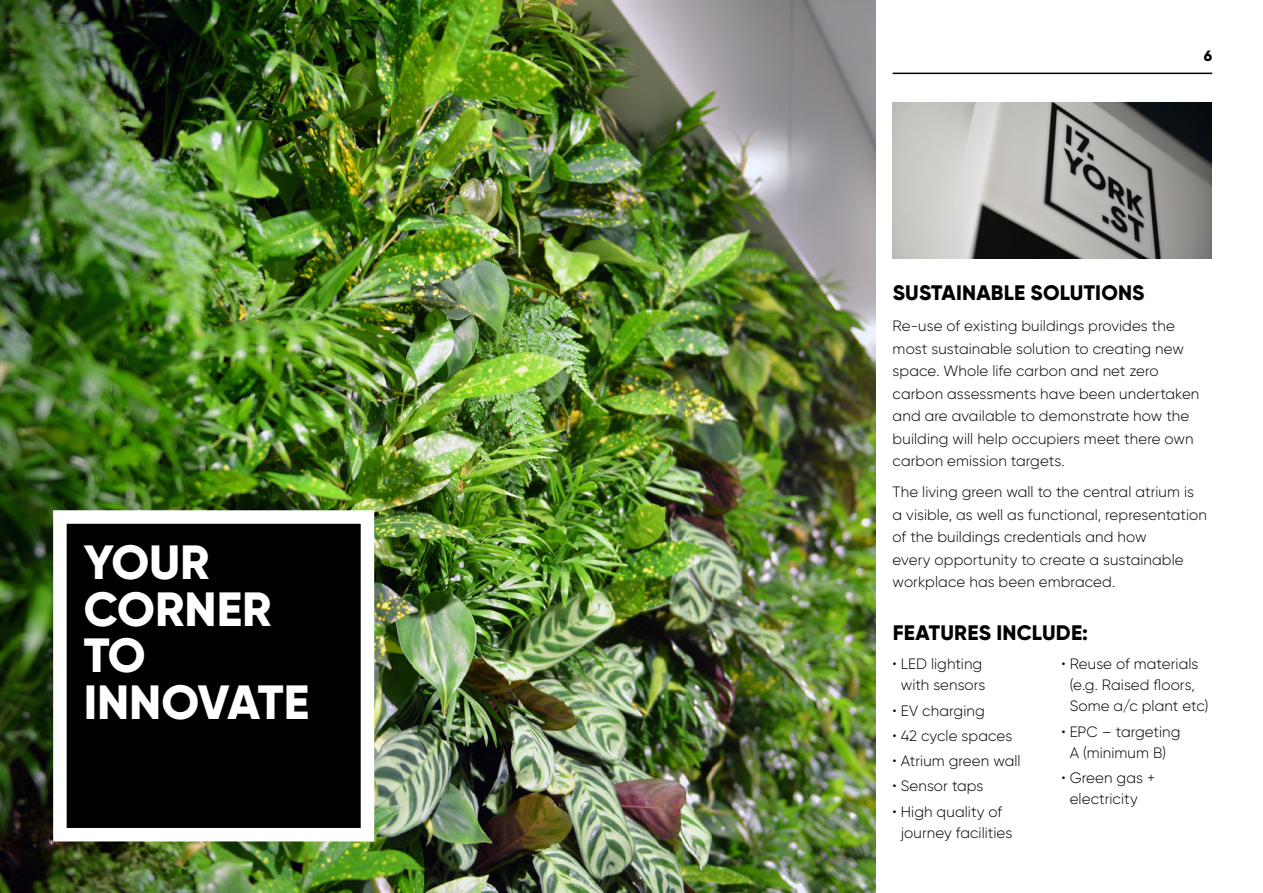
<style>
.page{position:relative;width:1263px;height:893px;background:#fff}
.page>*{position:absolute;margin:0;border:0;box-sizing:border-box;transform-origin:0 0}
.t1{font:800 48px/46.5px "Gilroy";color:#fff}
.t2{font:800 21px "Gilroy";letter-spacing:.01em;color:#000}
.t3{font:300 15px/22.5px "Gilroy";letter-spacing:.005em;color:#000}
.t4{font:800 15px "Gilroy";color:#000}
</style>
<div class="page">
<img style="left:0;top:0;width:875px;height:893px">
<img style="left:892px;top:102px;width:320px;height:156px">
<hr style="left:893px;top:73px;width:319px;height:1px;background:#000">
<div style="left:60px;top:517px;width:307px;height:318px;background:#000"></div>
<div style="left:53px;top:510px;width:321px;height:331px;border:14px solid #fff"></div>
<h1 class="t1" style="left:84px;top:539px;width:227px">YOUR<br>CORNER<br>TO<br>INNOVATE</h1>
<p class="t4" style="left:1204px;top:46px;width:10px">6</p>
<h2 class="t2" style="left:893px;top:280px;width:253px">SUSTAINABLE SOLUTIONS</h2>
<p class="t3" style="left:893px;top:315px;width:308px">Re-use of existing buildings provides the most sustainable solution to creating new space. Whole life carbon and net zero carbon assessments have been undertaken and are available to demonstrate how the building will help occupiers meet there own carbon emission targets.</p>
<p class="t3" style="left:893px;top:481px;width:316px">The living green wall to the central atrium is a visible, as well as functional, representation of the buildings credentials and how<br>every opportunity to create a sustainable workplace has been embraced.</p>
<h2 class="t2" style="left:893px;top:619px;width:197px">FEATURES INCLUDE:</h2>
<p class="t3" style="left:893px;top:653px;width:94px;line-height:21px;text-align:center">• LED lighting with sensors</p>
<p class="t3" style="left:893px;top:699px;width:94px">• EV charging</p>
<p class="t3" style="left:893px;top:724px;width:121px">• 42 cycle spaces</p>
<p class="t3" style="left:893px;top:749px;width:130px">• Atrium green wall</p>
<p class="t3" style="left:893px;top:775px;width:92px">• Sensor taps</p>
<p class="t3" style="left:901px;top:801px;width:113px;line-height:21px;text-indent:-8px">• High quality of journey facilities</p>
<p class="t3" style="left:1070px;top:653px;width:140px;line-height:21px;text-indent:-8px">• Reuse of materials (e.g. Raised floors,<br>Some a/c plant etc)</p>
<p class="t3" style="left:1061px;top:721px;width:121px;line-height:21px;text-align:center">• EPC – targeting<br>A (minimum B)</p>
<p class="t3" style="left:1070px;top:767px;width:87px;line-height:21px;text-indent:-8px">• Green gas + electricity</p>
</div>
